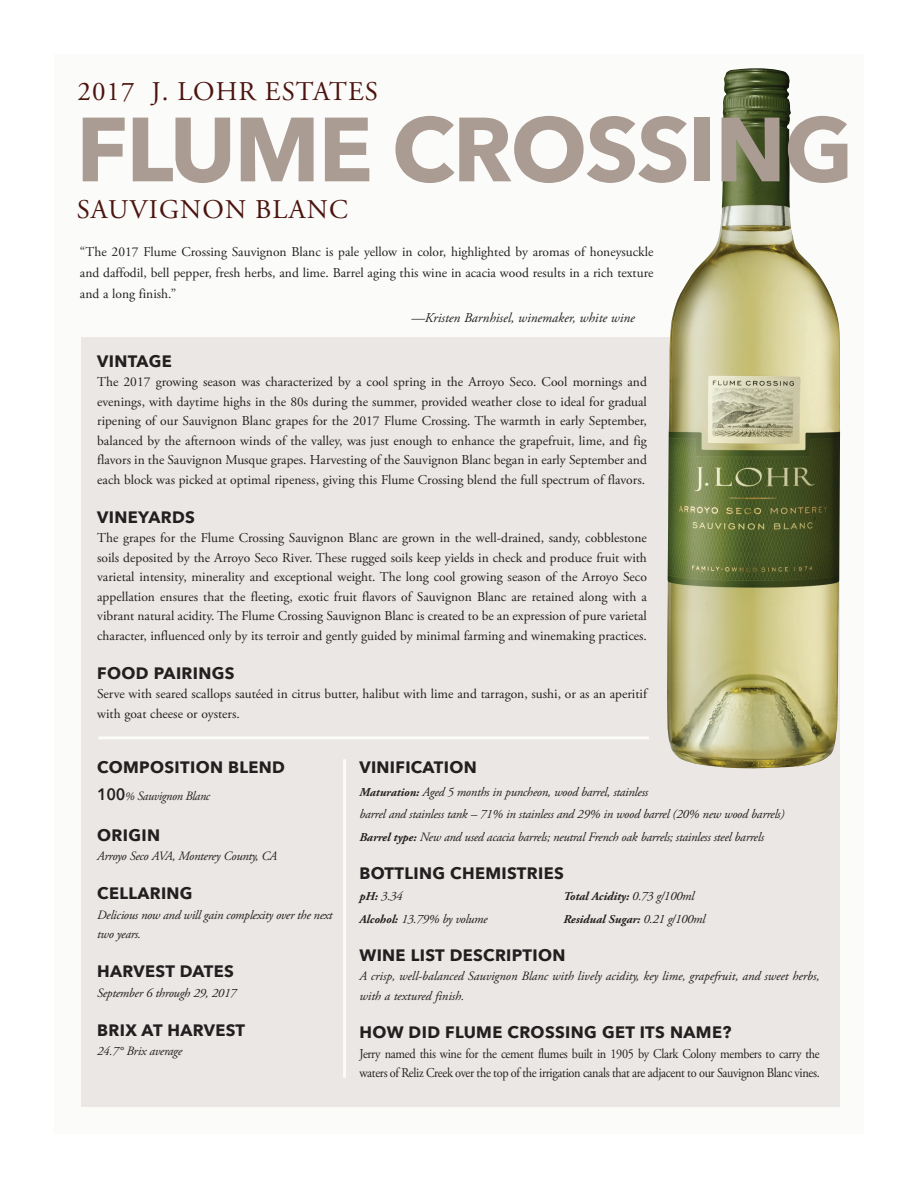
<style>
.page{position:relative;width:918px;height:1188px;background:#fff}
.page>*{position:absolute;margin:0;border:0;box-sizing:border-box;transform-origin:0 0}
.t1{font:700 90px "Avenir Next";letter-spacing:-.02em;color:#aa9b93}
.t2{font:27px "Adobe Garamond Pro";letter-spacing:.04em;color:#4c140e}
.t3{font:700 16.5px "Avenir Next";letter-spacing:.02em;color:#231f20}
.t4{font:13.5px/19.5px "Adobe Garamond Pro";color:#231f20;text-align:justify}
.t5{font:13.5px/19.5px "Adobe Garamond Pro";letter-spacing:-.025em;color:#231f20;scale:.91 1}
.t6{font:italic 13.5px "Adobe Garamond Pro";color:#231f20}
.t7{font:italic 12.75px/19.5px "Adobe Garamond Pro";letter-spacing:-.02em;color:#231f20}
.t8{font:italic 12.75px/19.5px "Adobe Garamond Pro";color:#231f20}
.t9{font:italic 12.75px "Adobe Garamond Pro";letter-spacing:-.02em;color:#231f20;scale:.96 1}
.t10{font:italic 700 12px "Adobe Garamond Pro";color:#231f20}
.s1{font-family:"Avenir Next";font-weight:600;font-style:normal;font-size:16.5px}
.s2{font-size:12px}
.s3{font-weight:700;font-size:12px}
.s4{font-weight:400;font-size:12.75px}
</style>
<div class="page">
<div style="left:54px;top:54px;width:810px;height:1080px;background:#fbfbfa"></div>
<div style="left:81px;top:338px;width:758px;height:769px;background:#eae7e4"></div>
<hr style="left:343px;top:759px;width:3px;height:319px;background:#fbfbfa">
<hr style="left:98px;top:736px;width:551px;height:3px;background:#fbfbfa">
<img style="left:667px;top:68px;width:173px;height:701px">
<p class="t2" style="left:77px;top:75px;width:302px">2017 J. LOHR ESTATES</p>
<p class="t1" style="left:76px;top:72px;width:779px">FLUME CROSSING</p>
<p class="t2" style="left:77px;top:194px;width:273px">SAUVIGNON BLANC</p>
<p class="t4" style="left:80px;top:242px;width:575px;line-height:21px">“The 2017 Flume Crossing Sauvignon Blanc is pale yellow in color, highlighted by aromas of honeysuckle and daffodil, bell pepper, fresh herbs, and lime. Barrel aging this wine in acacia wood results in a rich texture and a long finish.”</p>
<p class="t6" style="left:411px;top:310px;width:225px">—Kristen Barnhisel, winemaker, white wine</p>
<p class="t3" style="left:97px;top:347px;width:76px">VINTAGE</p>
<p class="t4" style="left:97px;top:373px;width:551px">The 2017 growing season was characterized by a cool spring in the Arroyo Seco. Cool mornings and evenings, with daytime highs in the 80s during the summer, provided weather close to ideal for gradual ripening of our Sauvignon Blanc grapes for the 2017 Flume Crossing. The warmth in early September, balanced by the afternoon winds of the valley, was just enough to enhance the grapefruit, lime, and fig flavors in the Sauvignon Musque grapes. Harvesting of the Sauvignon Blanc began in early September and each block was picked at optimal ripeness, giving this Flume Crossing blend the full spectrum of flavors.</p>
<p class="t3" style="left:97px;top:503px;width:99px">VINEYARDS</p>
<p class="t4" style="left:97px;top:529px;width:551px">The grapes for the Flume Crossing Sauvignon Blanc are grown in the well-drained, sandy, cobblestone soils deposited by the Arroyo Seco River. These rugged soils keep yields in check and produce fruit with varietal intensity, minerality and exceptional weight. The long cool growing season of the Arroyo Seco appellation ensures that the fleeting, exotic fruit flavors of Sauvignon Blanc are retained along with a vibrant natural acidity. The Flume Crossing Sauvignon Blanc is created to be an expression of pure varietal character, influenced only by its terroir and gently guided by minimal farming and winemaking practices.</p>
<p class="t3" style="left:97px;top:659px;width:139px">FOOD PAIRINGS</p>
<p class="t4" style="left:97px;top:685px;width:551px">Serve with seared scallops sautéed in citrus butter, halibut with lime and tarragon, sushi, or as an aperitif with goat cheese or oysters.</p>
<p class="t3" style="left:97px;top:753px;width:189px">COMPOSITION BLEND</p>
<p class="t9" style="left:97px;top:789px;width:119px"><span class="s1">100</span><span class="s2">%</span> Sauvignon Blanc</p>
<p class="t3" style="left:97px;top:821px;width:64px">ORIGIN</p>
<p class="t7" style="left:97px;top:847px;width:182px">Arroyo Seco AVA, Monterey County, CA</p>
<p class="t3" style="left:97px;top:879px;width:97px">CELLARING</p>
<p class="t7" style="left:97px;top:905px;width:237px">Delicious now and will gain complexity over the next two years.</p>
<p class="t3" style="left:97px;top:957px;width:138px">HARVEST DATES</p>
<p class="t7" style="left:97px;top:983px;width:141px">September 6 through 29, 2017</p>
<p class="t3" style="left:97px;top:1016px;width:149px">BRIX AT HARVEST</p>
<p class="t7" style="left:97px;top:1042px;width:87px">24.7° Brix average</p>
<p class="t3" style="left:359px;top:753px;width:119px">VINIFICATION</p>
<p class="t7" style="left:359px;top:781px;width:427px;line-height:22.5px"><span class="s3">Maturation:</span> Aged 5 months in puncheon, wood barrel, stainless<br>barrel and stainless tank – 71% in stainless and 29% in wood barrel (20% new wood barrels)</p>
<p class="t7" style="left:359px;top:827px;width:406px"><span class="s3">Barrel type:</span> New and used acacia barrels; neutral French oak barrels; stainless steel barrels</p>
<p class="t3" style="left:359px;top:859px;width:206px">BOTTLING CHEMISTRIES</p>
<p class="t7" style="left:359px;top:887px;width:45px"><span class="s3">pH:</span> 3.34</p>
<p class="t10" style="left:563px;top:889px;width:132px">Total Acidity: <span class="s4">0.73 g/100ml</span></p>
<p class="t7" style="left:359px;top:909px;width:130px"><span class="s3">Alcohol:</span> 13.79% by volume</p>
<p class="t10" style="left:563px;top:912px;width:143px">Residual Sugar: <span class="s4">0.21 g/100ml</span></p>
<p class="t3" style="left:359px;top:941px;width:208px">WINE LIST DESCRIPTION</p>
<p class="t8" style="left:359px;top:967px;width:462px">A crisp, well-balanced Sauvignon Blanc with lively acidity, key lime, grapefruit, and sweet herbs, with a textured finish.</p>
<p class="t3" style="left:359px;top:1018px;width:373px">HOW DID FLUME CROSSING GET ITS NAME?</p>
<p class="t5" style="left:359px;top:1044px;width:507px">Jerry named this wine for the cement flumes built in 1905 by Clark Colony members to carry the waters of Reliz Creek over the top of the irrigation canals that are adjacent to our Sauvignon Blanc vines.</p>
</div>
